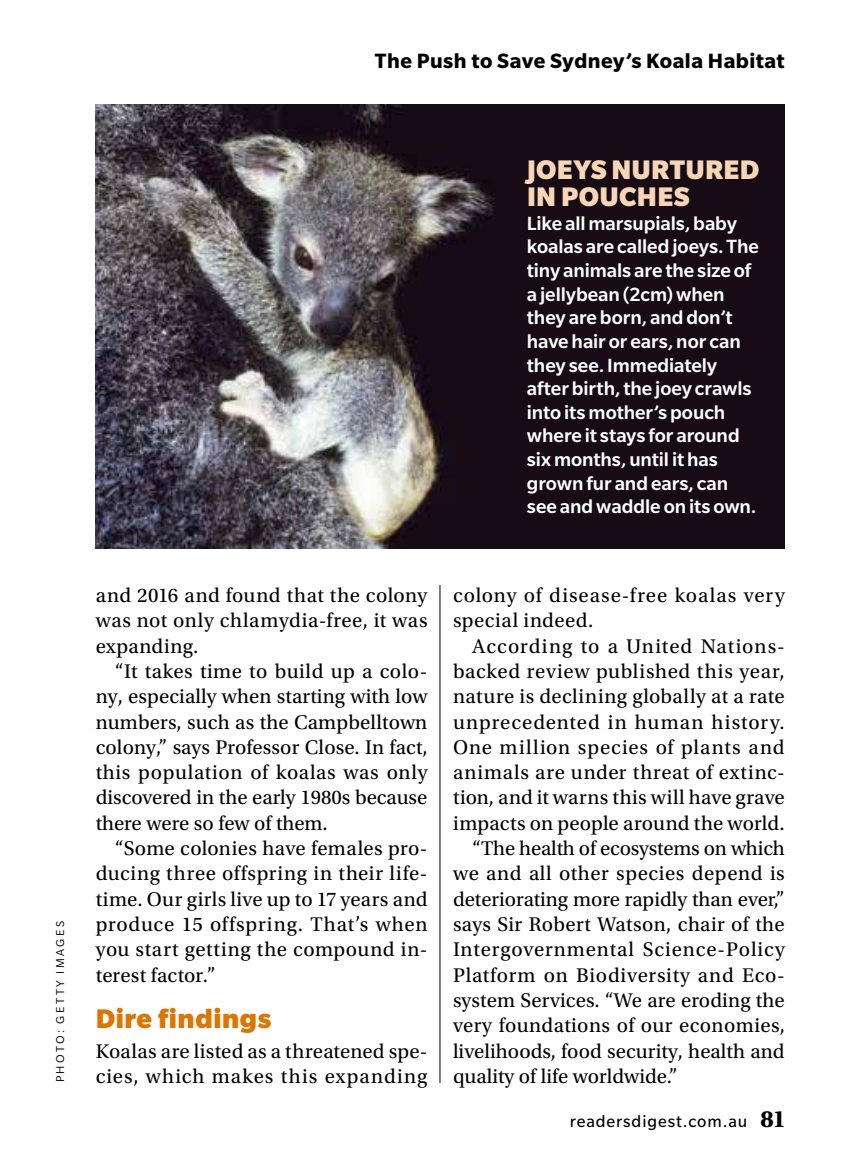
<style>
.page{position:relative;width:855px;height:1174px;background:#fff}
.page>*{position:absolute;margin:0;border:0;box-sizing:border-box;transform-origin:0 0}
.t1{font:900 29.25px/27px "Slate Pro";letter-spacing:.01em;color:#f7d6b6}
.t2{font:900 29.25px "Slate Pro";letter-spacing:.02em;color:#dd7500}
.t3{font:700 22.5px "Slate Pro";letter-spacing:.025em;color:#000}
.t4{font:20.7px/25.2px "Utopia Std";letter-spacing:.02em;color:#000;text-align:justify}
.t5{font:500 20.7px/23.6px "Slate Pro";letter-spacing:-.005em;color:#fff}
.t6{font:20.7px "Utopia Std";letter-spacing:.045em;color:#000}
.t7{font:20.7px "Utopia Std";color:#000}
.t8{font:20.7px/25.2px "Utopia Std";letter-spacing:.04em;color:#000}
.t9{font:20.7px "Utopia Std";letter-spacing:-.01em;color:#000}
.t10{font:18px "Slate Pro";letter-spacing:.05em;color:#000}
.t11{font:12.38px "Slate Pro";letter-spacing:.195em;color:#000}
.s1{font-family:"Utopia Std Bold Capt";font-size:24.75px}
</style>
<div class="page">
<hr style="left:439px;top:585px;width:1px;height:498px;background:#000">
<img style="left:96px;top:104px;width:688px;height:444px">
<p class="t3" style="left:375px;top:49px;width:411px">The Push to Save Sydney’s Koala Habitat</p>
<p class="t11" style="left:54px;top:1082px;width:162px;rotate:-90deg">PHOTO: GETTY IMAGES</p>
<h1 class="t1" style="left:527px;top:156px;width:234px">JOEYS NURTURED<br>IN POUCHES</h1>
<p class="t5" style="left:527px;top:211px;width:233px">Like all marsupials, baby koalas are called joeys. The tiny animals are the size of a jellybean (2cm) when they are born, and don’t have hair or ears, nor can they see. Immediately after birth, the joey crawls into its mother’s pouch where it stays for around six months, until it has grown fur and ears, can see and waddle on its own.</p>
<p class="t4" style="left:96px;top:583px;width:333px">and 2016 and found that the colony was not only chlamydia-free, it was expanding.</p>
<p class="t4" style="left:96px;top:659px;width:333px;text-indent:19px">“It takes time to build up a colo&shy;ny, especially when starting with low numbers, such as the Campbelltown colony,” says Professor Close. In fact, this population of koalas was only discovered in the early 1980s because there were so few of them.</p>
<p class="t4" style="left:96px;top:836px;width:333px;text-indent:19px">“Some colonies have females pro&shy;ducing three offspring in their life&shy;time. Our girls live up to 17 years and produce 15 offspring. That’s when you start getting the compound in&shy;terest factor.”</p>
<h1 class="t2" style="left:96px;top:1001px;width:177px">Dire findings</h1>
<p class="t4" style="left:96px;top:1038px;width:333px">Koalas are listed as a threatened spe&shy;cies, which makes this expanding</p>
<p class="t8" style="left:453px;top:583px;width:333px">colony of disease-free koalas very special indeed.</p>
<p class="t6" style="left:472px;top:634px;width:314px">According to a United Nations-</p>
<p class="t4" style="left:453px;top:659px;width:333px">backed review published this year,</p>
<p class="t4" style="left:453px;top:684px;width:333px">nature is declining globally at a rate</p>
<p class="t6" style="left:453px;top:710px;width:333px">unprecedented in human history.</p>
<p class="t6" style="left:453px;top:736px;width:333px">One million species of plants and</p>
<p class="t4" style="left:453px;top:760px;width:333px">animals are under threat of extinc-</p>
<p class="t4" style="left:453px;top:785px;width:333px">tion, and it warns this will have grave</p>
<p class="t4" style="left:453px;top:811px;width:333px">impacts on people around the world.</p>
<p class="t9" style="left:472px;top:837px;width:314px">“The health of ecosystems on which</p>
<p class="t4" style="left:453px;top:861px;width:333px">we and all other species depend is</p>
<p class="t7" style="left:453px;top:888px;width:333px">deteriorating more rapidly than ever,”</p>
<p class="t4" style="left:453px;top:912px;width:333px">says Sir Robert Watson, chair of the</p>
<p class="t6" style="left:453px;top:938px;width:333px">Intergovernmental Science-Policy</p>
<p class="t4" style="left:453px;top:962px;width:333px">Platform on Biodiversity and Eco-</p>
<p class="t4" style="left:453px;top:988px;width:333px">system Services. “We are eroding the</p>
<p class="t4" style="left:453px;top:1013px;width:333px">very foundations of our economies,</p>
<p class="t7" style="left:453px;top:1039px;width:333px">livelihoods, food security, health and</p>
<p class="t7" style="left:453px;top:1065px;width:226px">quality of life worldwide.”</p>
<p class="t10" style="left:570px;top:1111px;width:218px">readersdigest.com.au <span class="s1">81</span></p>
</div>
